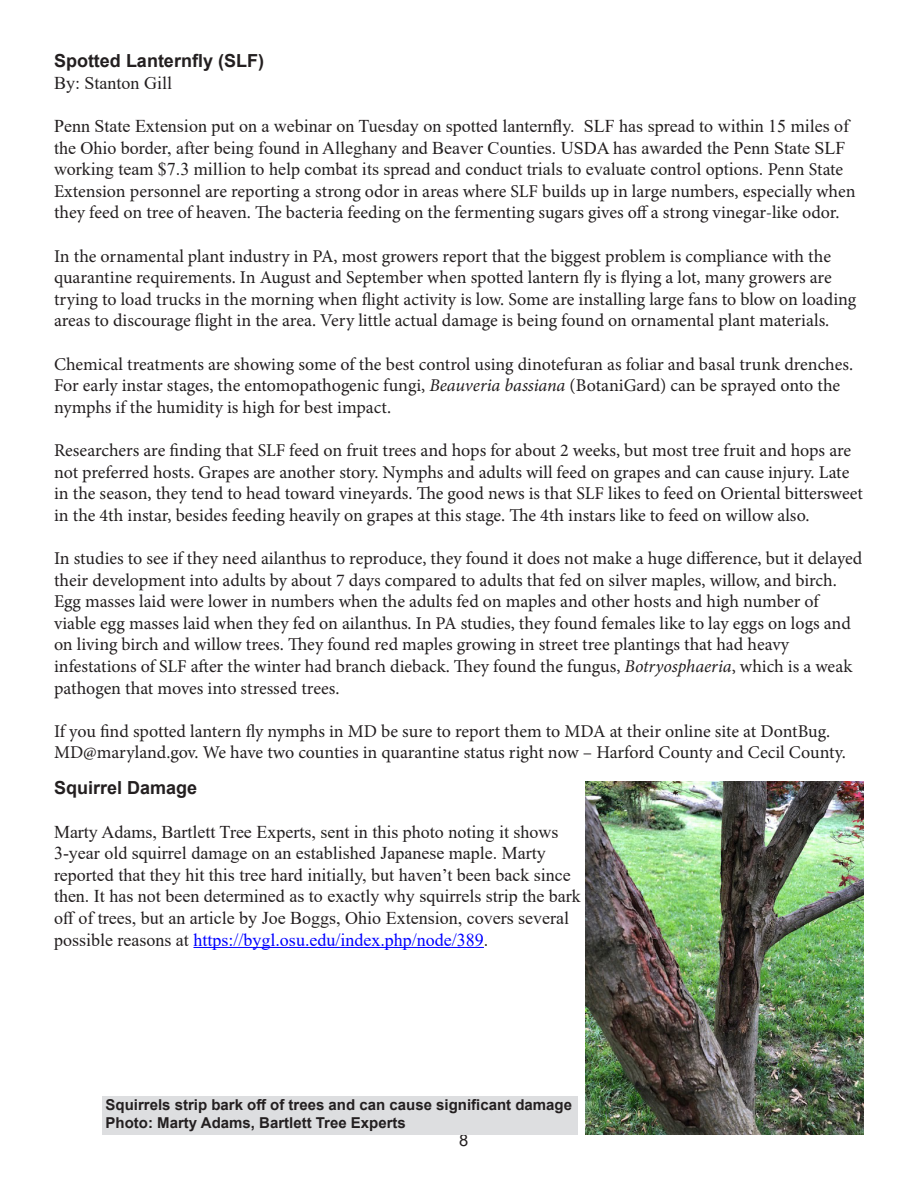
<style>
.page{position:relative;width:918px;height:1188px;background:#fff}
.page>*{position:absolute;margin:0;border:0;box-sizing:border-box;transform-origin:0 0}
.t1{font:18px/21.6px "Minion Pro";letter-spacing:-.005em;color:#231f20}
.t2{font:18px/21.6px "Times New Roman";color:#231f20}
.Headline{font:700 18px/21.6px "Arial";color:#231f20}
.t3{font:16.5px "Arial";color:#231f20}
.Photo_credit{font:700 15px "Arial";color:#231f20}
.s1{font-family:"Times New Roman";font-weight:400}
.s2{font-family:"Minion Pro"}
.s3{font-style:italic}
.s4{color:#00f}
</style>
<div class="page">
<div style="left:103px;top:1096px;width:475px;height:39px;background:#dddee0"></div>
<hr style="left:193px;top:947px;width:291px;height:1px;background:#00f">
<img style="left:585px;top:781px;width:279px;height:354px">
<p class="Headline" style="left:54px;top:50px;width:212px">Spotted Lanternfly (SLF)<br><span class="s1">By: Stanton Gill</span></p>
<p class="t2" style="left:54px;top:115px;width:803px">Penn State Extension put on a webinar on Tuesday on spotted lanternfly. SLF has spread to within 15 miles of the Ohio border, after being found in Alleghany and Beaver Counties. USDA has awarded the Penn State SLF working team $7.3 million to help combat its spread and conduct trials to evaluate control options. <span class="s2">Penn State Extension personnel are reporting a strong odor in areas where SLF builds up in large numbers, especially when they feed on tree of heaven. The bacteria feeding on the fermenting sugars gives off a strong vinegar-like odor.</span></p>
<p class="t1" style="left:54px;top:245px;width:804px">In the ornamental plant industry in PA, most growers report that the biggest problem is compliance with the quarantine requirements. In August and September when spotted lantern fly is flying a lot, many growers are trying to load trucks in the morning when flight activity is low. Some are installing large fans to blow on loading areas to discourage flight in the area. Very little actual damage is being found on ornamental plant materials.</p>
<p class="t1" style="left:54px;top:353px;width:801px">Chemical treatments are showing some of the best control using dinotefuran as foliar and basal trunk drenches.</p>
<p class="t1" style="left:54px;top:375px;width:788px">For early instar stages, the entomopathogenic fungi, <span class="s3">Beauveria bassiana</span> (BotaniGard) can be sprayed onto the nymphs if the humidity is high for best impact.</p>
<p class="t1" style="left:54px;top:439px;width:811px">Researchers are finding that SLF feed on fruit trees and hops for about 2 weeks, but most tree fruit and hops are not preferred hosts. Grapes are another story. Nymphs and adults will feed on grapes and can cause injury. Late in the season, they tend to head toward vineyards. The good news is that SLF likes to feed on Oriental bittersweet in the 4th instar, besides feeding heavily on grapes at this stage. The 4th instars like to feed on willow also.</p>
<p class="t1" style="left:54px;top:547px;width:810px">In studies to see if they need ailanthus to reproduce, they found it does not make a huge difference, but it delayed their development into adults by about 7 days compared to adults that fed on silver maples, willow, and birch.<br>Egg masses laid were lower in numbers when the adults fed on maples and other hosts and high number of</p>
<p class="t1" style="left:54px;top:612px;width:798px">viable egg masses laid when they fed on ailanthus. In PA studies, they found females like to lay eggs on logs and on living birch and willow trees. They found red maples growing in street tree plantings that had heavy</p>
<p class="t1" style="left:54px;top:655px;width:800px">infestations of SLF after the winter had branch dieback. They found the fungus, <span class="s3">Botryosphaeria</span>, which is a weak pathogen that moves into stressed trees.</p>
<p class="t1" style="left:54px;top:720px;width:793px">If you find spotted lantern fly nymphs in MD be sure to report them to MDA at their online site at DontBug.<br>MD@maryland.gov. We have two counties in quarantine status right now – Harford County and Cecil County.</p>
<p class="Headline" style="left:54px;top:777px;width:145px">Squirrel Damage</p>
<p class="t2" style="left:54px;top:820px;width:528px">Marty Adams, Bartlett Tree Experts, sent in this photo noting it shows 3-year old squirrel damage on an established Japanese maple. Marty reported that they hit this tree hard initially, but haven’t been back since then. It has not been determined as to exactly why squirrels strip the bark off of trees, but an article by Joe Boggs, Ohio Extension, covers several possible reasons at <span class="s4">https://bygl.osu.edu/index.php/node/389</span>.</p>
<p class="Photo_credit" style="left:106px;top:1094px;width:468px">Squirrels strip bark off of trees and can cause significant damage</p>
<p class="Photo_credit" style="left:106px;top:1112px;width:302px">Photo: Marty Adams, Bartlett Tree Experts</p>
<p class="t3" style="left:459px;top:1129px;width:11px">8</p>
</div>
